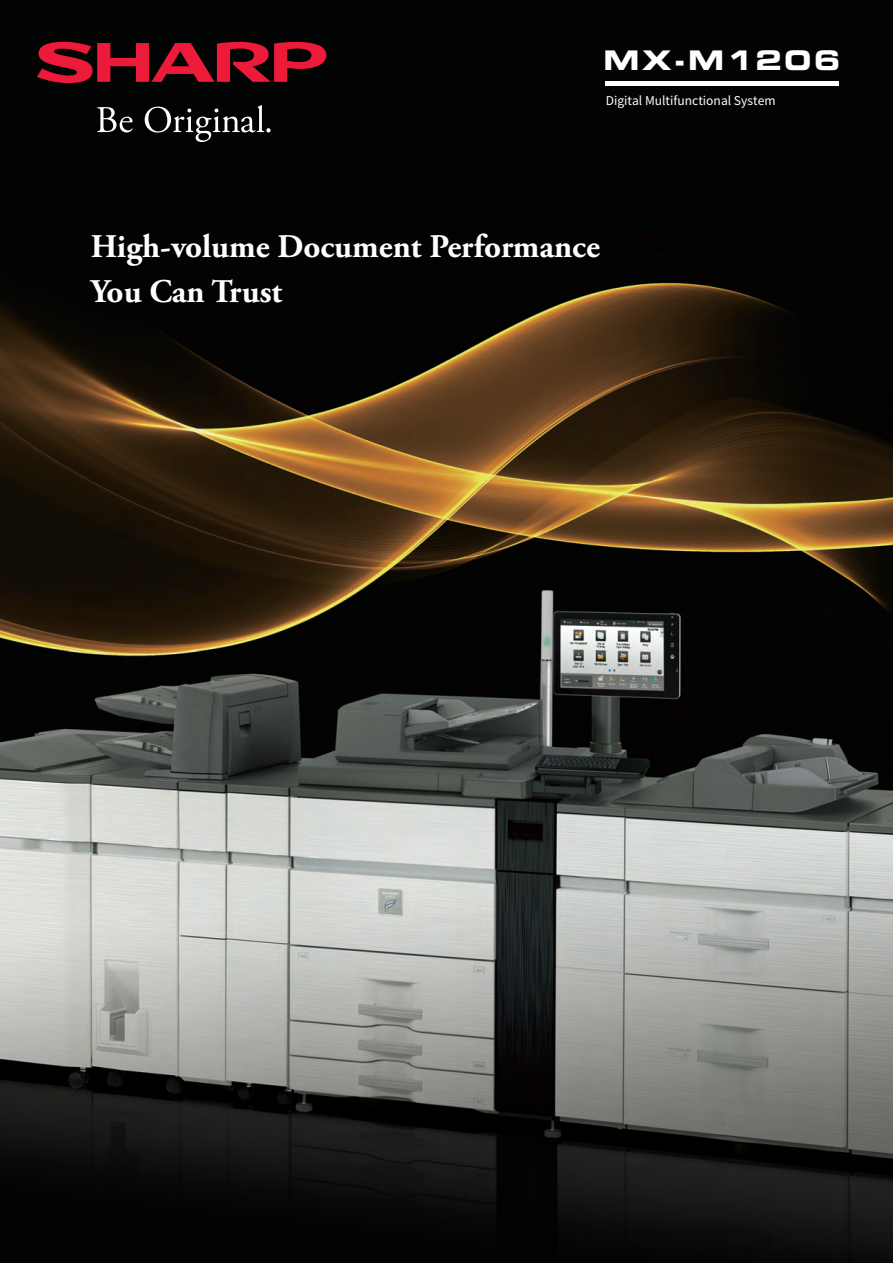
<style>
.page{position:relative;width:893px;height:1263px;background:#fff}
.page>*{position:absolute;margin:0;border:0;box-sizing:border-box;transform-origin:0 0}
.t1{font:700 33px/45px "Adobe Garamond Pro";color:#fff}
.t2{font:27px "Eurostile LT Std Bold Ex 2";letter-spacing:.085em;color:#fff}
.t3{font:13.5px "Source Sans Pro";color:#fff}
</style>
<div class="page">
<img style="left:0;top:0;width:893px;height:1263px">
<svg style="left:97px;top:107px;width:36px;height:25px"></svg>
<svg style="left:145px;top:105px;width:126px;height:37px;background:#2e2f2f"></svg>
<svg style="left:37px;top:42px;width:292px;height:41px;background:#7c0e1f"></svg>
<hr style="left:606px;top:82px;width:233px;height:4px;background:#fff">
<p class="t2" style="left:604px;top:41px;width:238px">MX-M1206</p>
<p class="t3" style="left:606px;top:92px;width:171px">Digital Multifunctional System</p>
<p class="t1" style="left:91px;top:225px;width:511px">High-volume Document Performance<br>You Can Trust</p>
</div>
